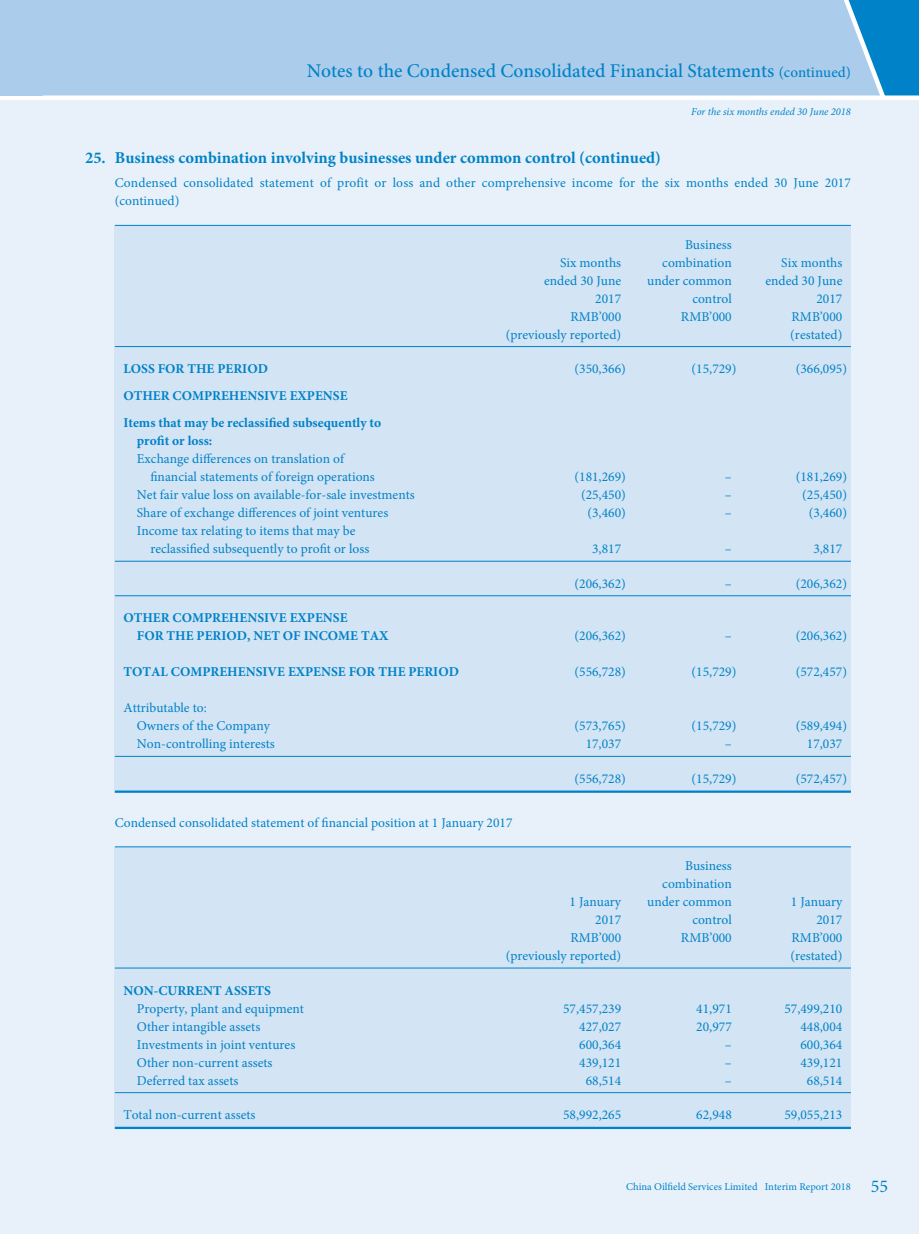
<style>
.page{position:relative;width:919px;height:1234px;background:#fff}
.page>*{position:absolute;margin:0;border:0;box-sizing:border-box;transform-origin:0 0}
.t1{font:500 19.5px "Minion Pro";color:#0082c8}
.t2{font:700 16.5px "Minion Pro";color:#0082c8}
.t3{font:13.5px/18px "Minion Pro";color:#0082c8}
.t4{font:700 13.5px/27px "Minion Pro";color:#0082c8}
.t5{font:10.5px "Minion Pro";color:#0082c8}
.t6{font:italic 10.5px "Minion Pro";color:#0082c8}
.s1{font-size:15px}
.s2{font-size:18px}
</style>
<div class="page">
<div style="left:0;top:0;width:918px;height:1233px;background:#e8f1f9"></div>
<div style="left:0;top:0;width:832px;height:100px;background:#abccea"></div>
<svg style="left:832px;top:0;width:86px;height:100px;background:#52a7d8"></svg>
<div style="left:0;top:0;width:43px;height:95px;background:#abccea"></div>
<div style="left:115px;top:225px;width:735px;height:567px;background:#d3e4f4"></div>
<div style="left:115px;top:846px;width:735px;height:282px;background:#d3e4f4"></div>
<hr style="left:115px;top:225px;width:735px;height:1px;background:#0082c8">
<hr style="left:115px;top:346px;width:735px;height:1px;background:#0082c8">
<hr style="left:115px;top:560px;width:735px;height:1px;background:#0082c8">
<hr style="left:115px;top:595px;width:735px;height:1px;background:#0082c8">
<hr style="left:115px;top:755px;width:735px;height:1px;background:#0082c8">
<hr style="left:115px;top:790px;width:735px;height:2px;background:#0082c8">
<hr style="left:115px;top:846px;width:735px;height:1px;background:#0082c8">
<hr style="left:115px;top:967px;width:735px;height:1px;background:#0082c8">
<hr style="left:115px;top:1091px;width:735px;height:1px;background:#0082c8">
<hr style="left:115px;top:1126px;width:735px;height:2px;background:#0082c8">
<h1 class="t1" style="left:307px;top:58px;width:545px">Notes to the Condensed Consolidated Financial Statements <span class="s1">(continued)</span></h1>
<p class="t6" style="left:691px;top:104px;width:161px">For the six months ended 30 June 2018</p>
<p class="t2" style="left:85px;top:147px;width:577px">25. Business combination involving businesses under common control (continued)</p>
<p class="t3" style="left:115px;top:174px;width:737px">Condensed consolidated statement of profit or loss and other comprehensive income for the six months ended 30 June 2017 (continued)</p>
<p class="t3" style="left:685px;top:235px;width:48px">Business</p>
<p class="t3" style="left:560px;top:253px;width:63px">Six months</p>
<p class="t3" style="left:662px;top:253px;width:71px">combination</p>
<p class="t3" style="left:781px;top:253px;width:63px">Six months</p>
<p class="t3" style="left:544px;top:271px;width:78px">ended 30 June</p>
<p class="t3" style="left:647px;top:271px;width:86px">under common</p>
<p class="t3" style="left:765px;top:271px;width:78px">ended 30 June</p>
<p class="t3" style="left:595px;top:289px;width:27px">2017</p>
<p class="t3" style="left:692px;top:289px;width:41px">control</p>
<p class="t3" style="left:816px;top:289px;width:27px">2017</p>
<p class="t3" style="left:570px;top:307px;width:52px">RMB’000</p>
<p class="t3" style="left:681px;top:307px;width:52px">RMB’000</p>
<p class="t3" style="left:791px;top:307px;width:52px">RMB’000</p>
<p class="t3" style="left:505px;top:325px;width:117px">(previously reported)</p>
<p class="t3" style="left:790px;top:325px;width:54px">(restated)</p>
<p class="t4" style="left:123px;top:356px;width:146px">LOSS FOR THE PERIOD</p>
<p class="t3" style="left:574px;top:360px;width:53px">(350,366)</p>
<p class="t3" style="left:691px;top:360px;width:46px">(15,729)</p>
<p class="t3" style="left:795px;top:360px;width:53px">(366,095)</p>
<p class="t4" style="left:123px;top:383px;width:193px">OTHER COMPREHENSIVE EXPEN</p>
<p class="t4" style="left:123px;top:383px;width:259px;text-indent:209px">SE<br>Items that may be reclassified subsequently to</p>
<p class="t4" style="left:137px;top:428px;width:77px">profit or loss:</p>
<p class="t3" style="left:150px;top:450px;width:226px;text-indent:-14px">Exchange differences on translation of financial statements of foreign operations</p>
<p class="t3" style="left:574px;top:468px;width:53px">(181,269)</p>
<p class="t3" style="left:724px;top:468px;width:9px">–</p>
<p class="t3" style="left:795px;top:468px;width:53px">(181,269)</p>
<p class="t3" style="left:137px;top:486px;width:279px">Net fair value loss on available-for-sale investments</p>
<p class="t3" style="left:581px;top:486px;width:46px">(25,450)</p>
<p class="t3" style="left:724px;top:486px;width:9px">–</p>
<p class="t3" style="left:802px;top:486px;width:46px">(25,450)</p>
<p class="t3" style="left:137px;top:504px;width:253px">Share of exchange differences of joint ventures</p>
<p class="t3" style="left:587px;top:504px;width:40px">(3,460)</p>
<p class="t3" style="left:724px;top:504px;width:9px">–</p>
<p class="t3" style="left:808px;top:504px;width:40px">(3,460)</p>
<p class="t3" style="left:150px;top:522px;width:220px;text-indent:-14px">Income tax relating to items that may be reclassified subsequently to profit or loss</p>
<p class="t3" style="left:592px;top:540px;width:30px">3,817</p>
<p class="t3" style="left:724px;top:540px;width:9px">–</p>
<p class="t3" style="left:813px;top:540px;width:30px">3,817</p>
<p class="t3" style="left:574px;top:574px;width:53px">(206,362)</p>
<p class="t3" style="left:724px;top:574px;width:9px">–</p>
<p class="t3" style="left:795px;top:574px;width:53px">(206,362)</p>
<p class="t4" style="left:123px;top:605px;width:193px">OTHER COMPREHENSIVE EXPEN</p>
<p class="t4" style="left:123px;top:609px;width:267px;line-height:18px;text-indent:209px">SE<br>FOR THE PERIOD, NET OF INCOME TAX</p>
<p class="t3" style="left:574px;top:627px;width:53px">(206,362)</p>
<p class="t3" style="left:724px;top:627px;width:9px">–</p>
<p class="t3" style="left:795px;top:627px;width:53px">(206,362)</p>
<p class="t4" style="left:123px;top:659px;width:192px">TOTAL COMPREHENSIVE EXPEN</p>
<p class="t4" style="left:331px;top:659px;width:129px">SE FOR THE PERIOD</p>
<p class="t3" style="left:574px;top:663px;width:53px">(556,728)</p>
<p class="t3" style="left:691px;top:663px;width:46px">(15,729)</p>
<p class="t3" style="left:795px;top:663px;width:53px">(572,457)</p>
<p class="t3" style="left:137px;top:699px;width:135px;text-indent:-14px">Attributable to:<br>Owners of the Company</p>
<p class="t3" style="left:574px;top:717px;width:53px">(573,765)</p>
<p class="t3" style="left:691px;top:717px;width:46px">(15,729)</p>
<p class="t3" style="left:795px;top:717px;width:53px">(589,494)</p>
<p class="t3" style="left:137px;top:735px;width:139px">Non-controlling interests</p>
<p class="t3" style="left:585px;top:735px;width:37px">17,037</p>
<p class="t3" style="left:724px;top:735px;width:9px">–</p>
<p class="t3" style="left:806px;top:735px;width:37px">17,037</p>
<p class="t3" style="left:574px;top:769px;width:53px">(556,728)</p>
<p class="t3" style="left:691px;top:769px;width:46px">(15,729)</p>
<p class="t3" style="left:795px;top:769px;width:53px">(572,457)</p>
<p class="t3" style="left:115px;top:813px;width:399px">Condensed consolidated statement of financial position at 1 January 2017</p>
<p class="t3" style="left:662px;top:856px;width:71px;text-align:right">Business combination</p>
<p class="t3" style="left:569px;top:892px;width:53px">1 January</p>
<p class="t3" style="left:647px;top:892px;width:86px">under common</p>
<p class="t3" style="left:790px;top:892px;width:53px">1 January</p>
<p class="t3" style="left:595px;top:910px;width:27px">2017</p>
<p class="t3" style="left:692px;top:910px;width:41px">control</p>
<p class="t3" style="left:816px;top:910px;width:27px">2017</p>
<p class="t3" style="left:570px;top:928px;width:52px">RMB’000</p>
<p class="t3" style="left:681px;top:928px;width:52px">RMB’000</p>
<p class="t3" style="left:791px;top:928px;width:52px">RMB’000</p>
<p class="t3" style="left:505px;top:946px;width:117px">(previously reported)</p>
<p class="t3" style="left:790px;top:946px;width:54px">(restated)</p>
<p class="t4" style="left:123px;top:977px;width:149px">NON-CURRENT ASSETS</p>
<p class="t3" style="left:137px;top:999px;width:169px">Property, plant and equipment</p>
<p class="t3" style="left:563px;top:999px;width:59px">57,457,239</p>
<p class="t3" style="left:696px;top:999px;width:37px">41,971</p>
<p class="t3" style="left:784px;top:999px;width:59px">57,499,210</p>
<p class="t3" style="left:137px;top:1017px;width:125px">Other intangible assets</p>
<p class="t3" style="left:579px;top:1017px;width:43px">427,027</p>
<p class="t3" style="left:696px;top:1017px;width:37px">20,977</p>
<p class="t3" style="left:800px;top:1017px;width:43px">448,004</p>
<p class="t3" style="left:137px;top:1035px;width:160px">Investments in joint ventures</p>
<p class="t3" style="left:579px;top:1035px;width:43px">600,364</p>
<p class="t3" style="left:724px;top:1035px;width:9px">–</p>
<p class="t3" style="left:800px;top:1035px;width:43px">600,364</p>
<p class="t3" style="left:137px;top:1053px;width:137px">Other non-current assets</p>
<p class="t3" style="left:579px;top:1053px;width:43px">439,121</p>
<p class="t3" style="left:724px;top:1053px;width:9px">–</p>
<p class="t3" style="left:800px;top:1053px;width:43px">439,121</p>
<p class="t3" style="left:137px;top:1071px;width:103px">Deferred tax assets</p>
<p class="t3" style="left:585px;top:1071px;width:37px">68,514</p>
<p class="t3" style="left:724px;top:1071px;width:9px">–</p>
<p class="t3" style="left:806px;top:1071px;width:37px">68,514</p>
<p class="t3" style="left:123px;top:1105px;width:134px">Total non-current assets</p>
<p class="t3" style="left:563px;top:1105px;width:59px">58,992,265</p>
<p class="t3" style="left:696px;top:1105px;width:37px">62,948</p>
<p class="t3" style="left:784px;top:1105px;width:59px">59,055,213</p>
<p class="t5" style="left:626px;top:1178px;width:263px">China Oilfield Services Limited Interim Report 2018 <span class="s2">55</span></p>
</div>
